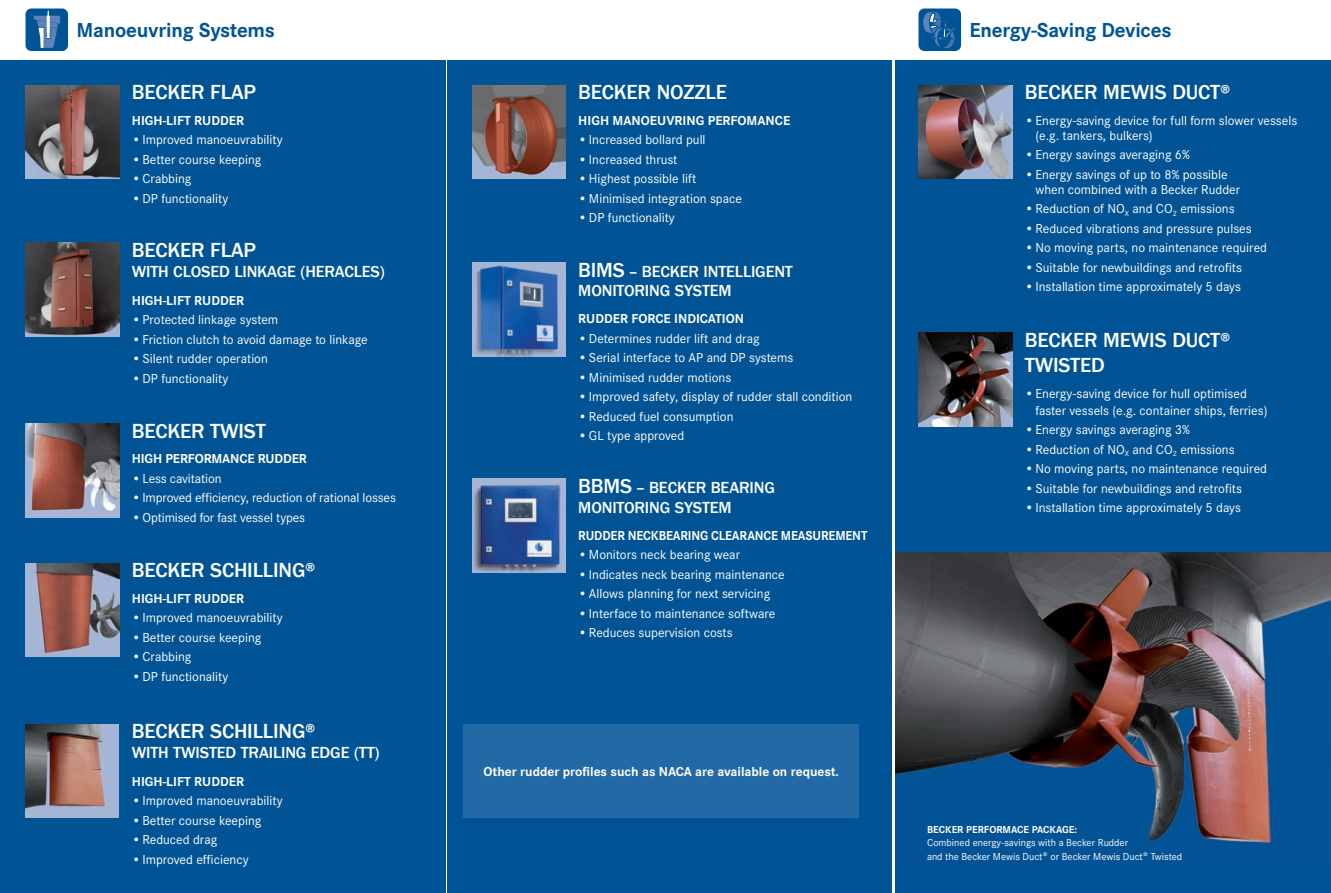
<style>
.page{position:relative;width:1331px;height:893px;background:#005495}
.page>*{position:absolute;margin:0;border:0;box-sizing:border-box;transform-origin:0 0}
.t1{font:500 21px/25.2px "Franklin Gothic LT";letter-spacing:-.01em;color:#fff}
.t2{font:700 21px "Corporate S";letter-spacing:-.01em;color:#005495}
.t3{font:500 16.5px/19.8px "Franklin Gothic LT";letter-spacing:-.01em;color:#fff}
.t4{font:13.5px/15px "Corporate S";color:#fff}
.t5{font:700 13.5px "Corporate S";color:#fff}
.t6{font:700 13.5px "Corporate S";color:#fff;scale:.95 1}
.t7{font:10.5px/13.5px "Corporate S";color:#fff}
.t8{font:700 10.5px "Corporate S";color:#fff}
.s1{font-size:21px}
</style>
<div class="page">
<div style="left:0;top:0;width:893px;height:60px;background:#fff"></div>
<div style="left:893px;top:0;width:438px;height:60px;background:#fff"></div>
<div style="left:26px;top:9px;width:42px;height:42px;background:#005495;border-radius:6px"></div>
<svg style="left:34px;top:10px;width:26px;height:38px"></svg>
<div style="left:918px;top:9px;width:43px;height:42px;background:#005495;border-radius:6px"></div>
<svg style="left:923px;top:11px;width:32px;height:37px"></svg>
<img style="left:26px;top:85px;width:93px;height:94px">
<img style="left:26px;top:243px;width:93px;height:93px">
<img style="left:26px;top:424px;width:93px;height:93px">
<img style="left:918px;top:85px;width:94px;height:94px">
<img style="left:918px;top:333px;width:94px;height:93px">
<img style="left:26px;top:563px;width:93px;height:94px">
<div style="left:26px;top:724px;width:93px;height:94px;background:#a3b5d6"></div>
<img style="left:26px;top:724px;width:80px;height:85px">
<img style="left:472px;top:85px;width:94px;height:94px">
<img style="left:472px;top:263px;width:94px;height:93px">
<img style="left:472px;top:479px;width:94px;height:93px">
<img style="left:894px;top:553px;width:437px;height:314px">
<hr style="left:892px;top:0;width:2px;height:893px;background:#fff">
<div style="left:463px;top:724px;width:396px;height:94px;background:#2369a5"></div>
<hr style="left:446px;top:0;width:1px;height:893px;background:#fff">
<h1 class="t2" style="left:77px;top:18px;width:200px">Manoeuvring Systems</h1>
<h1 class="t2" style="left:969px;top:18px;width:204px">Energy-Saving Devices</h1>
<h1 class="t1" style="left:132px;top:80px;width:126px">BECKER FLAP</h1>
<p class="t5" style="left:132px;top:112px;width:114px">HIGH-LIFT RUDDER</p>
<p class="t4" style="left:132px;top:132px;width:152px">• Improved manoeuvrability</p>
<p class="t4" style="left:132px;top:152px;width:131px">• Better course keeping</p>
<p class="t4" style="left:132px;top:171px;width:61px">• Crabbing</p>
<p class="t4" style="left:132px;top:191px;width:98px">• DP functionality</p>
<h1 class="t1" style="left:132px;top:237px;width:126px">BECKER FLAP</h1>
<p class="t3" style="left:132px;top:261px;width:255px">WITH CLOSED LINKAGE (HERACLES)</p>
<p class="t5" style="left:132px;top:292px;width:114px">HIGH-LIFT RUDDER</p>
<p class="t4" style="left:132px;top:312px;width:148px">• Protected linkage system</p>
<p class="t4" style="left:132px;top:332px;width:237px">• Friction clutch to avoid damage to linkage</p>
<p class="t4" style="left:132px;top:351px;width:138px">• Silent rudder operation</p>
<p class="t4" style="left:132px;top:371px;width:98px">• DP functionality</p>
<h1 class="t1" style="left:132px;top:419px;width:136px">BECKER TWIST</h1>
<p class="t5" style="left:132px;top:451px;width:176px">HIGH PERFORMANCE RUDDER</p>
<p class="t4" style="left:132px;top:471px;width:91px">• Less cavitation</p>
<p class="t4" style="left:132px;top:491px;width:266px">• Improved efficiency, reduction of rational losses</p>
<p class="t4" style="left:132px;top:510px;width:175px">• Optimised for fast vessel types</p>
<h1 class="t1" style="left:132px;top:558px;width:185px">BECKER SCHILLING®</h1>
<p class="t5" style="left:132px;top:591px;width:114px">HIGH-LIFT RUDDER</p>
<p class="t4" style="left:132px;top:611px;width:152px">• Improved manoeuvrability</p>
<p class="t4" style="left:132px;top:630px;width:131px">• Better course keeping</p>
<p class="t4" style="left:132px;top:650px;width:61px">• Crabbing</p>
<p class="t4" style="left:132px;top:669px;width:98px">• DP functionality</p>
<h1 class="t1" style="left:132px;top:719px;width:185px">BECKER SCHILLING®</h1>
<p class="t3" style="left:132px;top:743px;width:249px">WITH TWISTED TRAILING EDGE (TT)</p>
<p class="t5" style="left:132px;top:774px;width:114px">HIGH-LIFT RUDDER</p>
<p class="t4" style="left:132px;top:794px;width:152px">• Improved manoeuvrability</p>
<p class="t4" style="left:132px;top:813px;width:131px">• Better course keeping</p>
<p class="t4" style="left:132px;top:833px;width:87px">• Reduced drag</p>
<p class="t4" style="left:132px;top:852px;width:118px">• Improved efficiency</p>
<h1 class="t1" style="left:578px;top:80px;width:150px">BECKER NOZZLE</h1>
<p class="t5" style="left:578px;top:112px;width:213px">HIGH MANOEUVRING PERFOMANCE</p>
<p class="t4" style="left:578px;top:132px;width:129px">• Increased bollard pull</p>
<p class="t4" style="left:578px;top:152px;width:101px">• Increased thrust</p>
<p class="t4" style="left:578px;top:171px;width:120px">• Highest possible lift</p>
<p class="t4" style="left:578px;top:191px;width:165px">• Minimised integration space</p>
<p class="t4" style="left:578px;top:210px;width:98px">• DP functionality</p>
<p class="t3" style="left:578px;top:261px;width:216px"><span class="s1">BIMS</span> – BECKER INTELLIGENT<br>MONITORING SYSTEM</p>
<p class="t5" style="left:578px;top:311px;width:167px">RUDDER FORCE INDICATION</p>
<p class="t4" style="left:578px;top:331px;width:183px">• Determines rudder lift and drag</p>
<p class="t4" style="left:578px;top:351px;width:217px">• Serial interface to AP and DP systems</p>
<p class="t4" style="left:578px;top:370px;width:154px">• Minimised rudder motions</p>
<p class="t4" style="left:578px;top:390px;width:276px">• Improved safety, display of rudder stall condition</p>
<p class="t4" style="left:578px;top:409px;width:157px">• Reduced fuel consumption</p>
<p class="t4" style="left:578px;top:429px;width:108px">• GL type approved</p>
<p class="t3" style="left:578px;top:478px;width:198px"><span class="s1">BBMS</span> – BECKER BEARING<br>MONITORING SYSTEM</p>
<p class="t6" style="left:578px;top:527px;width:306px">RUDDER NECKBEARING CLEARANCE MEASUREMENT</p>
<p class="t4" style="left:578px;top:547px;width:163px">• Monitors neck bearing wear</p>
<p class="t4" style="left:578px;top:567px;width:208px">• Indicates neck bearing maintenance</p>
<p class="t4" style="left:578px;top:586px;width:193px">• Allows planning for next servicing</p>
<p class="t4" style="left:578px;top:606px;width:199px">• Interface to maintenance software</p>
<p class="t4" style="left:578px;top:625px;width:156px">• Reduces supervision costs</p>
<p class="t5" style="left:483px;top:763px;width:357px">Other rudder profiles such as NACA are available on request.</p>
<h1 class="t1" style="left:1025px;top:80px;width:207px">BECKER MEWIS DUCT®</h1>
<p class="t4" style="left:1035px;top:113px;width:263px;text-indent:-11px">• Energy-saving device for full form slower vessels (e.g. tankers, bulkers)</p>
<p class="t4" style="left:1025px;top:148px;width:167px">• Energy savings averaging 6%</p>
<p class="t4" style="left:1035px;top:167px;width:206px;text-indent:-11px">• Energy savings of up to 8% possible when combined with a Becker Rudder</p>
<p class="t4" style="left:1025px;top:202px;width:211px">• Reduction of NO<sub>X</sub> and CO<sub>2</sub> emissions</p>
<p class="t4" style="left:1025px;top:221px;width:228px">• Reduced vibrations and pressure pulses</p>
<p class="t4" style="left:1025px;top:241px;width:244px">• No moving parts, no maintenance required</p>
<p class="t4" style="left:1025px;top:260px;width:219px">• Suitable for newbuildings and retrofits</p>
<p class="t4" style="left:1025px;top:280px;width:218px">• Installation time approximately 5 days</p>
<h1 class="t1" style="left:1025px;top:327px;width:207px">BECKER MEWIS DUCT®<br>TWISTED</h1>
<p class="t4" style="left:1035px;top:386px;width:234px;line-height:16.5px;text-indent:-11px">• Energy-saving device for hull optimised faster vessels (e.g. container ships, ferries)</p>
<p class="t4" style="left:1025px;top:422px;width:167px">• Energy savings averaging 3%</p>
<p class="t4" style="left:1025px;top:442px;width:211px">• Reduction of NO<sub>X</sub> and CO<sub>2</sub> emissions</p>
<p class="t4" style="left:1025px;top:461px;width:244px">• No moving parts, no maintenance required</p>
<p class="t4" style="left:1025px;top:481px;width:219px">• Suitable for newbuildings and retrofits</p>
<p class="t4" style="left:1025px;top:500px;width:218px">• Installation time approximately 5 days</p>
<p class="t8" style="left:927px;top:823px;width:152px">BECKER PERFORMACE PACKAGE:</p>
<p class="t7" style="left:927px;top:836px;width:257px">Combined energy-savings with a Becker Rudder<br>and the Becker Mewis Duct® or Becker Mewis Duct® Twisted</p>
</div>
